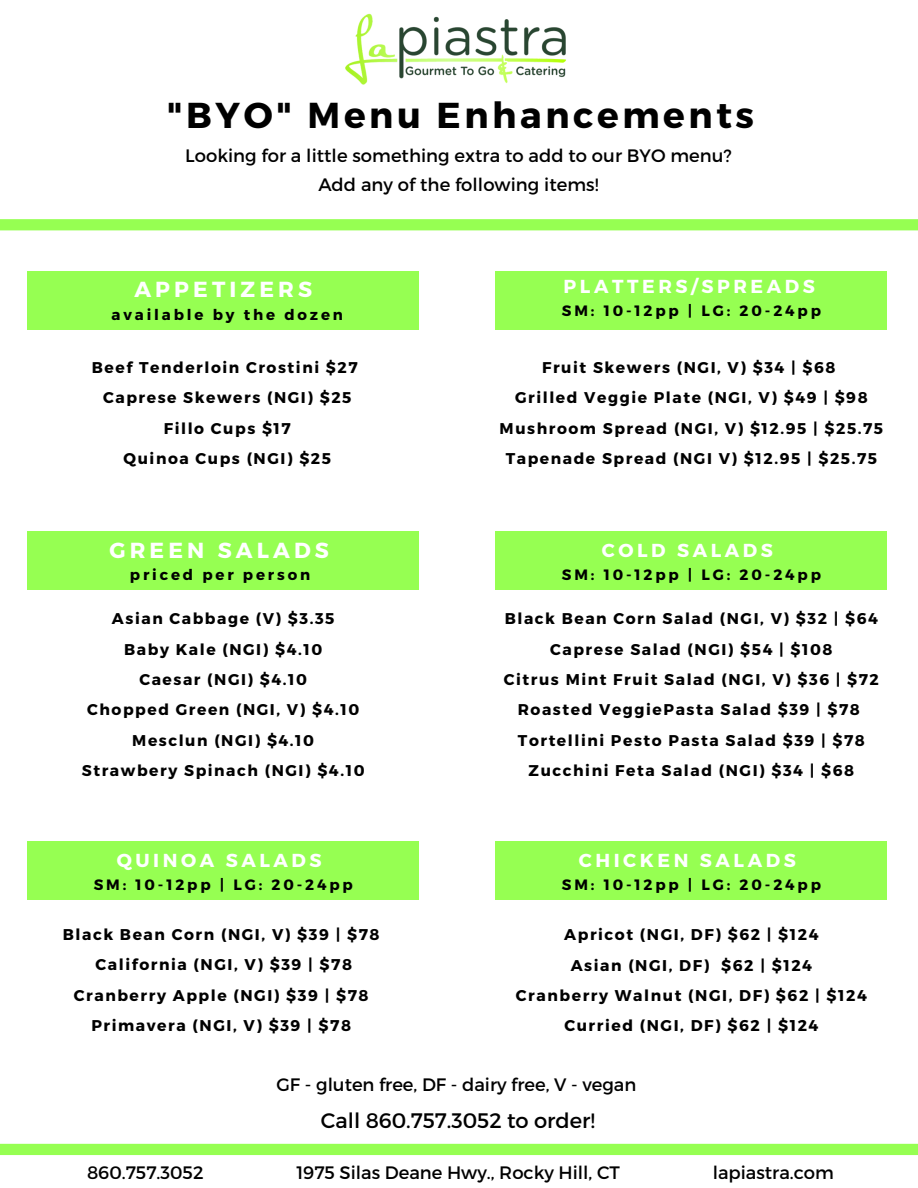
<style>
.page{position:relative;width:918px;height:1188px;background:#fff}
.page>*{position:absolute;margin:0;border:0;box-sizing:border-box;transform-origin:0 0}
.t1{font:700 36px "Montserrat";letter-spacing:.1em;color:#000}
.t2{font:700 21.75px "Montserrat";letter-spacing:.19em;color:#fff}
.t3{font:21px "Montserrat";color:#000}
.t4{font:700 18.75px "Montserrat";letter-spacing:.19em;color:#fff}
.t5{font:18px/29px "Montserrat";color:#000;text-align:center}
.t6{font:700 15.6px/30.3px "Montserrat";letter-spacing:.1em;color:#000;text-align:center}
.t7{font:700 15px "Montserrat";letter-spacing:.19em;color:#000}
</style>
<div class="page">
<img style="left:345px;top:13px;width:221px;height:72px">
<div style="left:27px;top:272px;width:392px;height:58px;background:#96ff52"></div>
<div style="left:496px;top:272px;width:391px;height:58px;background:#96ff52"></div>
<div style="left:27px;top:531px;width:392px;height:59px;background:#96ff52"></div>
<div style="left:496px;top:531px;width:391px;height:59px;background:#96ff52"></div>
<div style="left:0;top:219px;width:918px;height:11px;background:#96ff52"></div>
<div style="left:27px;top:842px;width:392px;height:58px;background:#96ff52"></div>
<div style="left:496px;top:842px;width:391px;height:58px;background:#96ff52"></div>
<div style="left:0;top:1144px;width:918px;height:11px;background:#96ff52"></div>
<h1 class="t1" style="left:167px;top:91px;width:589px">"BYO" Menu Enhancements</h1>
<p class="t5" style="left:185px;top:140px;width:548px">Looking for a little something extra to add to our BYO menu?<br>Add any of the following items!</p>
<h2 class="t2" style="left:134px;top:275px;width:179px">APPETIZERS</h2>
<p class="t4" style="left:564px;top:274px;width:253px">PLATTERS/SPREADS</p>
<p class="t7" style="left:112px;top:305px;width:233px">available by the dozen</p>
<p class="t7" style="left:562px;top:301px;width:261px">SM: 10-12pp | LG: 20-24pp</p>
<p class="t6" style="left:92px;top:352px;width:267px">Beef Tenderloin Crostini $27<br>Caprese Skewers (NGI) $25<br>Fillo Cups $17<br>Quinoa Cups (NGI) $25</p>
<p class="t6" style="left:515px;top:352px;width:354px">Fruit Skewers (NGI, V) $34 | $68<br>Grilled Veggie Plate (NGI, V) $49 | $98</p>
<p class="t6" style="left:500px;top:412px;width:385px">Mushroom Spread (NGI, V) $12.95 | $25.75</p>
<p class="t6" style="left:506px;top:443px;width:373px">Tapenade Spread (NGI V) $12.95 | $25.75</p>
<h2 class="t2" style="left:109px;top:536px;width:221px">GREEN SALADS</h2>
<p class="t4" style="left:602px;top:538px;width:173px">COLD SALADS</p>
<p class="t7" style="left:130px;top:565px;width:182px">priced per person</p>
<p class="t7" style="left:562px;top:565px;width:261px">SM: 10-12pp | LG: 20-24pp</p>
<p class="t6" style="left:82px;top:603px;width:284px">Asian Cabbage (V) $3.35<br>Baby Kale (NGI) $4.10<br>Caesar (NGI) $4.10<br>Chopped Green (NGI, V) $4.10<br>Mesclun (NGI) $4.10<br>Strawbery Spinach (NGI) $4.10</p>
<p class="t6" style="left:504px;top:603px;width:377px">Black Bean Corn Salad (NGI, V) $32 | $64<br>Caprese Salad (NGI) $54 | $108<br>Citrus Mint Fruit Salad (NGI, V) $36 | $72<br>Roasted VeggiePasta Salad $39 | $78<br>Tortellini Pesto Pasta Salad $39 | $78<br>Zucchini Feta Salad (NGI) $34 | $68</p>
<p class="t4" style="left:117px;top:848px;width:206px">QUINOA SALADS</p>
<p class="t7" style="left:94px;top:875px;width:261px">SM: 10-12pp | LG: 20-24pp</p>
<p class="t6" style="left:63px;top:919px;width:318px">Black Bean Corn (NGI, V) $39 | $78<br>California (NGI, V) $39 | $78<br>Cranberry Apple (NGI) $39 | $78<br>Primavera (NGI, V) $39 | $78</p>
<p class="t6" style="left:516px;top:919px;width:352px">Apricot (NGI, DF) $62 | $124<br>Asian (NGI, DF) $62 | $124<br>Cranberry Walnut (NGI, DF) $62 | $124<br>Curried (NGI, DF) $62 | $124</p>
<p class="t4" style="left:579px;top:848px;width:218px">CHICKEN SALADS</p>
<p class="t7" style="left:562px;top:875px;width:261px">SM: 10-12pp | LG: 20-24pp</p>
<p class="t5" style="left:276px;top:1069px;width:361px">GF - gluten free, DF - dairy free, V - vegan</p>
<h3 class="t3" style="left:321px;top:1107px;width:275px">Call 860.757.3052 to order!</h3>
<p class="t5" style="left:87px;top:1157px;width:118px">860.757.3052</p>
<p class="t5" style="left:296px;top:1157px;width:325px">1975 Silas Deane Hwy., Rocky Hill, CT</p>
<p class="t5" style="left:713px;top:1157px;width:123px">lapiastra.com</p>
</div>
